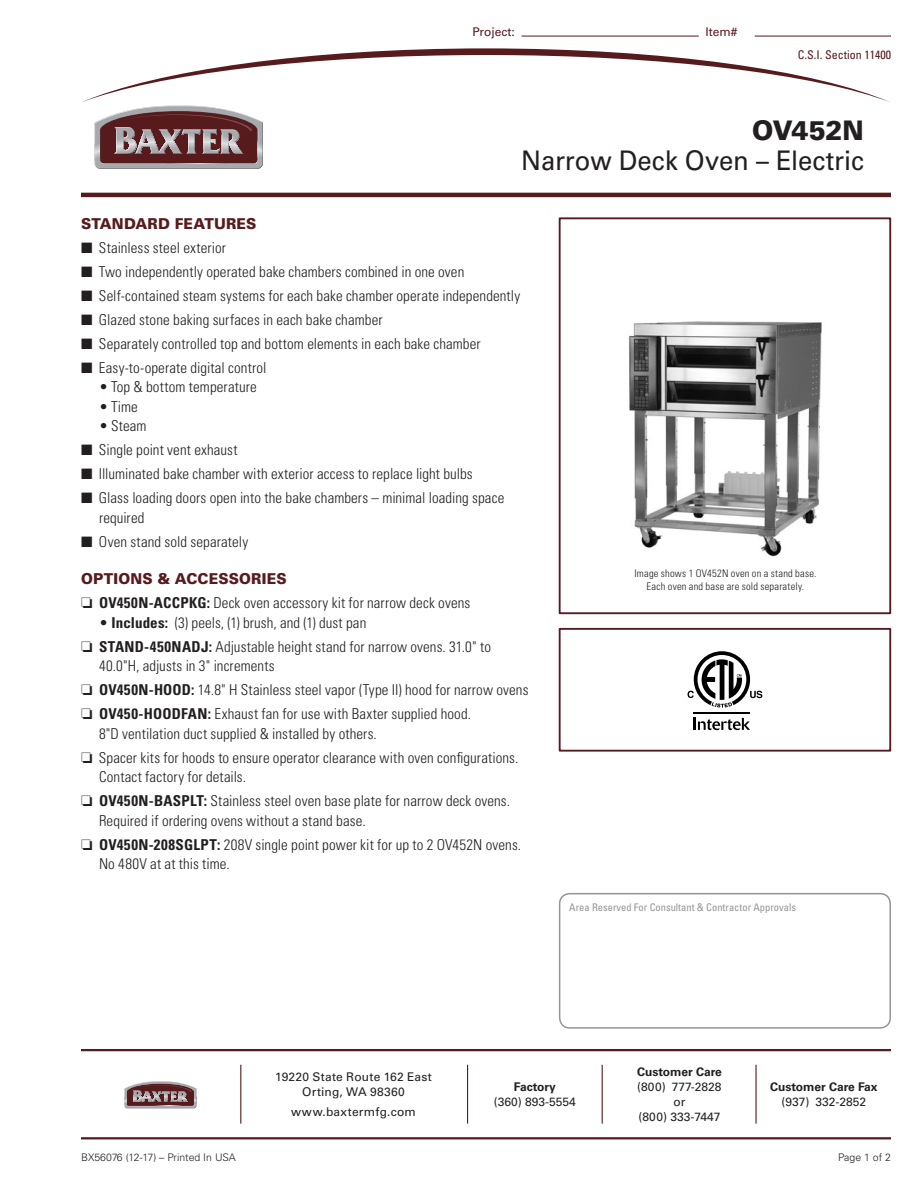
<style>
.page{position:relative;width:918px;height:1188px;background:#fff}
.page>*{position:absolute;margin:0;border:0;box-sizing:border-box;transform-origin:0 0}
.parAll_Hd2{font:27px "Univers LT Std";letter-spacing:-.005em;color:#231f20;scale:.95 1}
.parAll_Hd1{font:900 27px "Univers LT Std";letter-spacing:-.01em;color:#231f20;scale:.95 1}
.par1_Txt-Ind1_End{font:300 condensed 15px/19.5px "Univers LT Std";letter-spacing:.005em;color:#231f20}
.pg1_Txt-Ind1_Bullet{font:300 condensed 15px "Univers LT Std";letter-spacing:.01em;color:#231f20}
.parAll_HdSub1{font:900 15px "Univers LT Std";letter-spacing:.01em;color:#571b1e;scale:.95 1}
.par1_Txt-Ind1{font:300 condensed 15px "Univers LT Std";letter-spacing:.01em;color:#231f20}
.par1_Txt-Ind2{font:300 condensed 15px "Univers LT Std";letter-spacing:.01em;color:#231f20}
.par1_Txt-Ind2_End{font:300 condensed 15px "Univers LT Std";letter-spacing:.015em;color:#231f20}
.t1{font:12px/15px "Univers LT Std";letter-spacing:.015em;color:#231f20;text-align:center}
.t2{font:700 12px "Univers LT Std";color:#231f20}
.t3{font:condensed 12px "Univers LT Std";color:#571b1e}
.t4{font:12px "Univers LT Std";color:#571b1e}
.par2_Txt{font:300 condensed 10.5px/13.5px "Univers LT Std";letter-spacing:.025em;color:#231f20;text-align:center}
.parAll_Txt-FootR{font:condensed 10.5px "Univers LT Std";color:#939598}
.t5{font:300 10.5px "Univers LT Std";color:#231f20}
.s1{font-weight:700}
</style>
<div class="page">
<svg style="left:82px;top:48px;width:808px;height:54px"></svg>
<svg style="left:94px;top:106px;width:169px;height:63px;background:#87696c"></svg>
<hr style="left:81px;top:1049px;width:810px;height:2px;background:#571b1e">
<hr style="left:81px;top:1137px;width:810px;height:2px;background:#571b1e">
<svg style="left:124px;top:1081px;width:72px;height:27px;background:#8c7173"></svg>
<hr style="left:467px;top:1065px;width:1px;height:59px;background:#571b1e">
<hr style="left:240px;top:1065px;width:1px;height:59px;background:#571b1e">
<hr style="left:602px;top:1065px;width:1px;height:59px;background:#571b1e">
<hr style="left:755px;top:1065px;width:2px;height:59px;background:#571b1e">
<hr style="left:81px;top:193px;width:810px;height:4px;background:#571b1e">
<hr style="left:755px;top:36px;width:136px;height:1px;background:#571b1e">
<hr style="left:522px;top:36px;width:177px;height:1px;background:#571b1e">
<div style="left:559px;top:628px;width:332px;height:124px;border:2px solid #571b1e"></div>
<div style="left:559px;top:217px;width:332px;height:397px;border:2px solid #571b1e"></div>
<div style="left:559px;top:893px;width:332px;height:136px;border:2px solid #939598;border-radius:10px"></div>
<svg style="left:694px;top:718px;width:56px;height:12px"></svg>
<hr style="left:694px;top:712px;width:56px;height:1px;background:#000">
<svg style="left:688px;top:651px;width:74px;height:57px"></svg>
<img style="left:628px;top:321px;width:194px;height:236px">
<p class="t4" style="left:472px;top:24px;width:44px">Project:</p>
<p class="t4" style="left:706px;top:24px;width:34px">Item#</p>
<p class="t3" style="left:798px;top:47px;width:95px">C.S.I. Section 11400</p>
<p class="parAll_Hd1" style="left:752px;top:114px;width:119px">OV452N</p>
<p class="parAll_Hd2" style="left:521px;top:145px;width:362px">Narrow Deck Oven – Electric</p>
<p class="parAll_HdSub1" style="left:81px;top:214px;width:186px">STANDARD FEATURES</p>
<p class="par1_Txt-Ind1_End" style="left:81px;top:238px;width:146px">■ Stainless steel exterior</p>
<p class="par1_Txt-Ind1_End" style="left:81px;top:262px;width:385px">■ Two independently operated bake chambers combined in one oven</p>
<p class="par1_Txt-Ind1_End" style="left:81px;top:286px;width:441px">■ Self-contained steam systems for each bake chamber operate independently</p>
<p class="par1_Txt-Ind1_End" style="left:81px;top:310px;width:303px">■ Glazed stone baking surfaces in each bake chamber</p>
<p class="par1_Txt-Ind1_End" style="left:81px;top:334px;width:401px">■ Separately controlled top and bottom elements in each bake chamber</p>
<p class="par1_Txt-Ind1" style="left:81px;top:359px;width:187px">■ Easy-to-operate digital control</p>
<p class="par1_Txt-Ind2" style="left:99px;top:378px;width:159px">• Top &amp; bottom temperature</p>
<p class="par1_Txt-Ind2" style="left:99px;top:398px;width:40px">• Time</p>
<p class="par1_Txt-Ind2_End" style="left:99px;top:417px;width:49px">• Steam</p>
<p class="par1_Txt-Ind1_End" style="left:81px;top:440px;width:158px">■ Single point vent exhaust</p>
<p class="par1_Txt-Ind1_End" style="left:81px;top:464px;width:393px">■ Illuminated bake chamber with exterior access to replace light bulbs</p>
<p class="par1_Txt-Ind1_End" style="left:99px;top:488px;width:407px;text-indent:-18px">■ Glass loading doors open into the bake chambers – minimal loading space required</p>
<p class="par1_Txt-Ind1_End" style="left:81px;top:532px;width:169px">■ Oven stand sold separately</p>
<p class="parAll_HdSub1" style="left:81px;top:570px;width:218px">OPTIONS &amp; ACCESSORIES</p>
<p class="pg1_Txt-Ind1_Bullet" style="left:81px;top:594px;width:391px">❏ <span class="s1">OV450N-ACCPKG:</span> Deck oven accessory kit for narrow deck ovens</p>
<p class="par1_Txt-Ind1_End" style="left:99px;top:613px;width:269px">• <span class="s1">Includes:</span> (3) peels, (1) brush, and (1) dust pan</p>
<p class="par1_Txt-Ind1_End" style="left:99px;top:637px;width:394px;text-indent:-18px">❏ <span class="s1">STAND-450NADJ:</span> Adjustable height stand for narrow ovens. 31.0" to<br>40.0"H, adjusts in 3" increments</p>
<p class="par1_Txt-Ind1_End" style="left:81px;top:680px;width:449px">❏ <span class="s1">OV450N-HOOD:</span> 14.8" H Stainless steel vapor (Type II) hood for narrow ovens</p>
<p class="par1_Txt-Ind1_End" style="left:99px;top:704px;width:374px;text-indent:-18px">❏ <span class="s1">OV450-HOODFAN:</span> Exhaust fan for use with Baxter supplied hood.<br>8"D ventilation duct supplied &amp; installed by others.</p>
<p class="par1_Txt-Ind1_End" style="left:99px;top:748px;width:421px;text-indent:-18px">❏ Spacer kits for hoods to ensure operator clearance with oven configurations.<br>Contact factory for details.</p>
<p class="par1_Txt-Ind1_End" style="left:99px;top:791px;width:413px;text-indent:-18px">❏ <span class="s1">OV450N-BASPLT:</span> Stainless steel oven base plate for narrow deck ovens.<br>Required if ordering ovens without a stand base.</p>
<p class="par1_Txt-Ind1_End" style="left:99px;top:835px;width:424px;text-indent:-18px">❏ <span class="s1">OV450N-208SGLPT:</span> 208V single point power kit for up to 2 OV452N ovens.<br>No 480V at at this time.</p>
<p class="par2_Txt" style="left:634px;top:566px;width:184px">Image shows 1 OV452N oven on a stand base.<br>Each oven and base are sold separately.</p>
<p class="parAll_Txt-FootR" style="left:569px;top:901px;width:228px">Area Reserved For Consultant &amp; Contractor Approvals</p>
<p class="t5" style="left:81px;top:1151px;width:156px">BX56076 (12-17) – Printed In USA</p>
<p class="t1" style="left:275px;top:1070px;width:158px">19220 State Route 162 East<br>Orting, WA 98360</p>
<p class="t1" style="left:291px;top:1104px;width:126px">www.baxtermfg.com</p>
<p class="t2" style="left:514px;top:1080px;width:43px">Factory</p>
<p class="t1" style="left:494px;top:1094px;width:84px">(360) 893-5554</p>
<p class="t2" style="left:637px;top:1065px;width:86px">Customer Care</p>
<p class="t1" style="left:637px;top:1079px;width:86px">(800) 777-2828 or<br>(800) 333-7447</p>
<p class="t2" style="left:770px;top:1080px;width:109px">Customer Care Fax</p>
<p class="t1" style="left:781px;top:1094px;width:86px">(937) 332-2852</p>
<p class="t5" style="left:838px;top:1151px;width:54px">Page 1 of 2</p>
</div>
